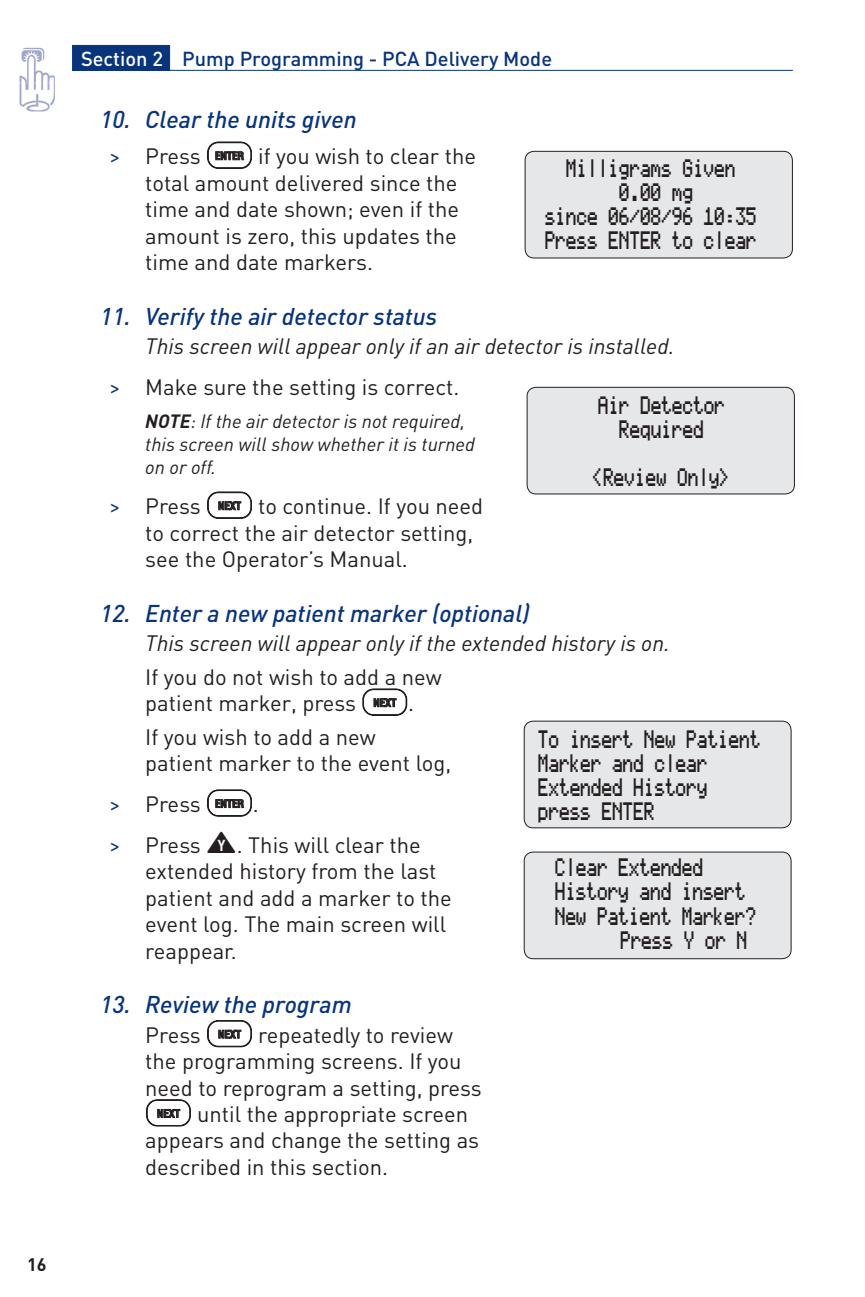
<style>
.page{position:relative;width:865px;height:1297px;background:#fff}
.page>*{position:absolute;margin:0;border:0;box-sizing:border-box;transform-origin:0 0}
.t1{font:italic 500 24px "DIN";color:#08347b}
.t2{font:22px/26.4px "DIN";color:#231f20}
.t3{font:italic 22px/40.8px "DIN";color:#231f20}
.t4{font:20px/24px "Prizm Overlap";color:#231f20;text-align:center}
.t5{font:500 20px "DIN";color:#08347b}
.t6{font:italic 19px/22.8px "DIN";color:#231f20}
.t7{font:700 18px "DIN";color:#231f20}
.s1{color:#fff}
.s2{color:#08347b}
.s3{font-family:"Prizm Kybd";font-size:30px}
.s4{font-style:normal;color:#08347b}
.s5{font-style:normal}
.s6{font-weight:700}
.s7{font-family:"Prizm Kybd";font-size:32px}
</style>
<div class="page">
<div style="left:72px;top:45px;width:98px;height:26px;background:#08347b"></div>
<hr style="left:72px;top:70px;width:720px;height:1px;background:#08347b">
<svg style="left:19px;top:48px;width:36px;height:64px"></svg>
<svg style="left:207px;top:141px;width:45px;height:28px"></svg>
<svg style="left:207px;top:491px;width:45px;height:28px"></svg>
<svg style="left:362px;top:688px;width:45px;height:28px"></svg>
<svg style="left:207px;top:789px;width:45px;height:28px"></svg>
<svg style="left:207px;top:1020px;width:45px;height:27px"></svg>
<svg style="left:146px;top:1099px;width:45px;height:27px"></svg>
<div style="left:524px;top:851px;width:266px;height:107px;background:#e6e7e9;border-radius:9px"></div>
<div style="left:523px;top:851px;width:268px;height:108px;border:1px solid #231f20;border-radius:9px"></div>
<div style="left:527px;top:387px;width:267px;height:107px;background:#e6e7e9;border-radius:9px"></div>
<div style="left:526px;top:387px;width:268px;height:107px;border:1px solid #231f20;border-radius:9px"></div>
<div style="left:524px;top:721px;width:266px;height:106px;background:#e6e7e9;border-radius:9px"></div>
<div style="left:523px;top:720px;width:268px;height:108px;border:1px solid #231f20;border-radius:9px"></div>
<div style="left:525px;top:151px;width:267px;height:107px;background:#e6e7e9;border-radius:9px"></div>
<div style="left:524px;top:151px;width:268px;height:107px;border:1px solid #231f20;border-radius:9px"></div>
<p class="t7" style="left:27px;top:1251px;width:21px">16</p>
<p class="t5" style="left:81px;top:46px;width:472px"><span class="s1">Section 2</span> Pump Programming - PCA Delivery Mode</p>
<p class="t1" style="left:100px;top:104px;width:258px">10. Clear the units given</p>
<p class="t2" style="left:145px;top:143px;width:332px;text-indent:-36px"><span class="s2">&gt;</span> Press <span class="s3">€</span> if you wish to clear the total amount delivered since the time and date shown; even if the amount is zero, this updates the time and date markers.</p>
<p class="t1" style="left:100px;top:301px;width:338px">11. Verify the air detector status</p>
<p class="t3" style="left:109px;top:325px;width:566px;text-indent:36px">This screen will appear only if an air detector is installed. <span class="s4">&gt;</span> <span class="s5">Make sure the setting is correct.</span></p>
<p class="t6" style="left:145px;top:409px;width:331px"><span class="s6">NOTE</span>: If the air detector is not required, this screen will show whether it is turned on or off.</p>
<p class="t2" style="left:145px;top:492px;width:339px;text-indent:-36px"><span class="s2">&gt;</span> Press <span class="s3">„</span> to continue. If you need to correct the air detector setting, see the Operator’s Manual.</p>
<p class="t1" style="left:100px;top:598px;width:431px">12. Enter a new patient marker (optional)</p>
<p class="t3" style="left:145px;top:622px;width:525px">This screen will appear only if the extended history is on.</p>
<p class="t2" style="left:145px;top:663px;width:298px">If you do not wish to add a new patient marker, press <span class="s3">„</span>.</p>
<p class="t2" style="left:145px;top:723px;width:307px">If you wish to add a new<br>patient marker to the event log,</p>
<p class="t2" style="left:109px;top:783px;width:313px;line-height:40.8px"><span class="s2">&gt;</span> Press <span class="s3">€</span>.<br><span class="s2">&gt;</span> Press <span class="s7">´</span>. This will clear the</p>
<p class="t2" style="left:145px;top:857px;width:308px">extended history from the last patient and add a marker to the event log. The main screen will reappear.</p>
<p class="t1" style="left:100px;top:989px;width:253px">13. Review the program</p>
<p class="t2" style="left:145px;top:1020px;width:338px">Press <span class="s3">„</span> repeatedly to review the programming screens. If you need to reprogram a setting, press <span class="s3">„</span> until the appropriate screen appears and change the setting as described in this section.</p>
<p class="t4" style="left:543px;top:158px;width:213px">Milligrams Given<br>0.00 mg<br>since 06/08/96 10:35<br>Press ENTER to clear</p>
<p class="t4" style="left:596px;top:394px;width:128px">Air Detector<br>Required</p>
<p class="t4" style="left:591px;top:466px;width:139px">&lt;Review Only&gt;</p>
<p class="t4" style="left:536px;top:728px;width:224px;text-align:left">To insert New Patient<br>Marker and clear<br>Extended History press ENTER</p>
<p class="t4" style="left:553px;top:856px;width:150px">Clear Extended</p>
<p class="t4" style="left:553px;top:880px;width:192px">History and insert</p>
<p class="t4" style="left:553px;top:904px;width:203px">New Patient Marker?</p>
<p class="t4" style="left:618px;top:928px;width:128px">Press Y or N</p>
</div>
